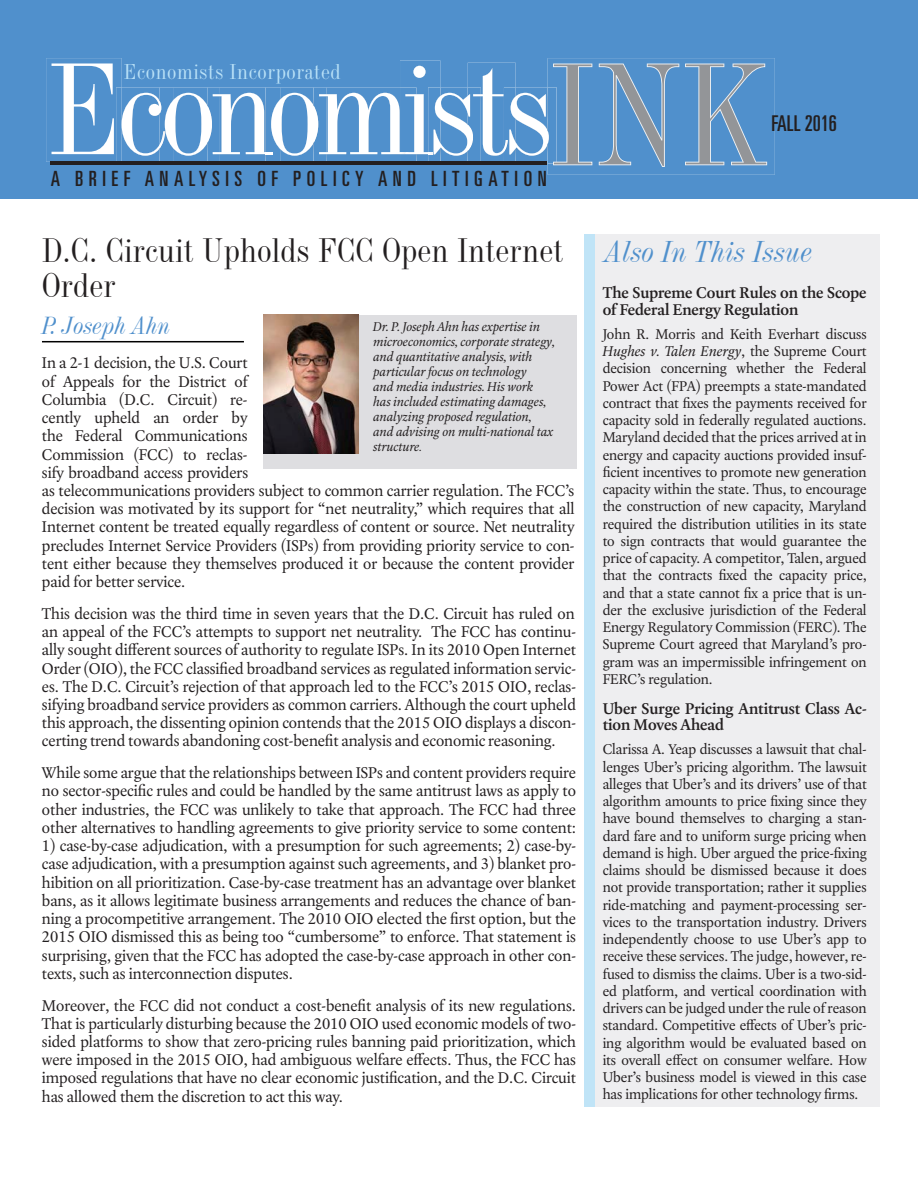
<style>
.page{position:relative;width:918px;height:1188px;background:#fff}
.page>*{position:absolute;margin:0;border:0;box-sizing:border-box;transform-origin:0 0}
.t1{font:33px/34.5px "Industrial 736 BT";color:#231f20}
.t2{font:italic 29.25px "Industrial 736 BT";color:#5090cc}
.t3{font:italic 24px "Industrial 736 BT";color:#5090cc}
.t4{font:ultra-condensed 21.75px "Univers LT Std";color:#231f20}
.t5{font:ultra-condensed 21px "Univers LT Std";letter-spacing:.265em;color:#231f20}
.t6{font:21px "Industrial 736 BT";letter-spacing:.025em;color:#b9e1f7}
.t7{font:16.5px/18.3px "Laurentian Std";color:#231f20;text-align:justify}
.t8{font:600 16.5px/16.5px "Laurentian Std";color:#231f20}
.t9{font:15px/17.2px "Laurentian Std";color:#231f20;text-align:justify}
.t10{font:italic 13.5px/15px "Laurentian Std";color:#231f20}
.s1{font-size:12px}
.s2{font-style:italic}
</style>
<div class="page">
<div style="left:0;top:0;width:918px;height:199px;background:#5090cc"></div>
<img style="left:46px;top:58px;width:76px;height:104px">
<svg style="left:52px;top:63px;width:62px;height:91px"></svg>
<img style="left:116px;top:87px;width:6px;height:74px">
<img style="left:400px;top:60px;width:40px;height:1px">
<img style="left:548px;top:58px;width:227px;height:117px">
<svg style="left:122px;top:64px;width:470px;height:101px"></svg>
<svg style="left:599px;top:64px;width:80px;height:103px"></svg>
<svg style="left:685px;top:64px;width:82px;height:101px"></svg>
<hr style="left:51px;top:161px;width:496px;height:4px;background:#231f20">
<div style="left:589px;top:234px;width:291px;height:873px;background:#eeeef0"></div>
<div style="left:584px;top:234px;width:11px;height:873px;background:#c0e4f7"></div>
<hr style="left:42px;top:341px;width:202px;height:1px;background:#000">
<div style="left:264px;top:315px;width:313px;height:154px;background:#dedee1"></div>
<img style="left:263px;top:315px;width:95px;height:139px">
<p class="t6" style="left:124px;top:58px;width:219px">Economists Incorporated</p>
<p class="t5" style="left:51px;top:166px;width:498px">A BRIEF ANALYSIS OF POLICY AND LITIGATION</p>
<p class="t1" style="left:42px;top:232px;width:523px">D.C. Circuit Upholds FCC Open Internet<br>Order</p>
<p class="t10" style="left:373px;top:319px;width:183px">Dr. P. Joseph Ahn has expertise in microeconomics, corporate strategy, and quantitative analysis, with particular focus on technology<br>and media industries. His work<br>has included estimating damages, analyzing proposed regulation, and advising on multi-national tax structure<span class="s1">.</span></p>
<p class="t3" style="left:42px;top:310px;width:130px">P. Joseph Ahn</p>
<p class="t7" style="left:42px;top:354px;width:534px;text-align:left">In a 2-1 decision, the U.S. Court<br>of Appeals for the District of<br>Columbia (D.C. Circuit) re-<br>cently upheld an order by<br>the Federal Communications<br>Commission (FCC) to reclas-<br>sify broadband access providers<br>as telecommunications providers subject to common carrier regulation. The FCC’s decision was motivated by its support for “net neutrality,” which requires that all Internet content be treated equally regardless of content or source. Net neutrality precludes Internet Service Providers (ISPs) from providing priority service to con&shy;tent either because they themselves produced it or because the content provider paid for better service.</p>
<p class="t7" style="left:42px;top:604px;width:536px">This decision was the third time in seven years that the D.C. Circuit has ruled on an appeal of the FCC’s attempts to support net neutrality. The FCC has continu&shy;ally sought different sources of authority to regulate ISPs. In its 2010 Open Internet Order (OIO), the FCC classified broadband services as regulated information servic&shy;es. The D.C. Circuit’s rejection of that approach led to the FCC’s 2015 OIO, reclas&shy;sifying broadband service providers as common carriers. Although the court upheld this approach, the dissenting opinion contends that the 2015 OIO displays a discon&shy;certing trend towards abandoning cost-benefit analysis and economic reasoning.</p>
<p class="t7" style="left:42px;top:764px;width:536px">While some argue that the relationships between ISPs and content providers require no sector-specific rules and could be handled by the same antitrust laws as apply to other industries, the FCC was unlikely to take that approach. The FCC had three other alternatives to handling agreements to give priority service to some content:</p>
<p class="t7" style="left:42px;top:837px;width:536px">1) case-by-case adjudication, with a presumption for such agreements; 2) case-by&shy;case adjudication, with a presumption against such agreements, and 3) blanket pro&shy;hibition on all prioritization. Case-by-case treatment has an advantage over blanket bans, as it allows legitimate business arrangements and reduces the chance of ban&shy;ning a procompetitive arrangement. The 2010 OIO elected the first option, but the 2015 OIO dismissed this as being too “cumbersome” to enforce. That statement is surprising, given that the FCC has adopted the case-by-case approach in other con&shy;texts, such as interconnection disputes.</p>
<p class="t7" style="left:42px;top:996px;width:535px">Moreover, the FCC did not conduct a cost-benefit analysis of its new regulations.<br>That is particularly disturbing because the 2010 OIO used economic models of two&shy;sided platforms to show that zero-pricing rules banning paid prioritization, which were imposed in the 2015 OIO, had ambiguous welfare effects. Thus, the FCC has imposed regulations that have no clear economic justification, and the D.C. Circuit has allowed them the discretion to act this way.</p>
<p class="t4" style="left:772px;top:111px;width:67px">FALL 2016</p>
<p class="t2" style="left:606px;top:234px;width:209px">Also In This Issue</p>
<p class="t8" style="left:603px;top:285px;width:265px">The Supreme Court Rules on the Scope of Federal Energy Regulation</p>
<p class="t9" style="left:603px;top:325px;width:265px">John R. Morris and Keith Everhart discuss <span class="s2">Hughes v. Talen Energy</span>, the Supreme Court decision concerning whether the Federal Power Act (FPA) preempts a state-mandated contract that fixes the payments received for capacity sold in federally regulated auctions.<br>Maryland decided that the prices arrived at in energy and capacity auctions provided insuf&shy;ficient incentives to promote new generation capacity within the state. Thus, to encourage the construction of new capacity, Maryland required the distribution utilities in its state to sign contracts that would guarantee the price of capacity. A competitor, Talen, argued that the contracts fixed the capacity price, and that a state cannot fix a price that is un&shy;der the exclusive jurisdiction of the Federal Energy Regulatory Commission (FERC). The Supreme Court agreed that Maryland’s pro&shy;gram was an impermissible infringement on FERC’s regulation.</p>
<p class="t8" style="left:603px;top:700px;width:265px">Uber Surge Pricing Antitrust Class Ac&shy;tion Moves Ahead</p>
<p class="t9" style="left:603px;top:741px;width:265px">Clarissa A. Yeap discusses a lawsuit that chal&shy;lenges Uber’s pricing algorithm. The lawsuit alleges that Uber’s and its drivers’ use of that algorithm amounts to price fixing since they have bound themselves to charging a stan&shy;dard fare and to uniform surge pricing when demand is high. Uber argued the price-fixing claims should be dismissed because it does not provide transportation; rather it supplies ride-matching and payment-processing ser&shy;vices to the transportation industry. Drivers independently choose to use Uber’s app to receive these services. The judge, however, re&shy;fused to dismiss the claims. Uber is a two-sid&shy;ed platform, and vertical coordination with drivers can be judged under the rule of reason standard. Competitive effects of Uber’s pric&shy;ing algorithm would be evaluated based on its overall effect on consumer welfare. How Uber’s business model is viewed in this case has implications for other technology firms.</p>
</div>
